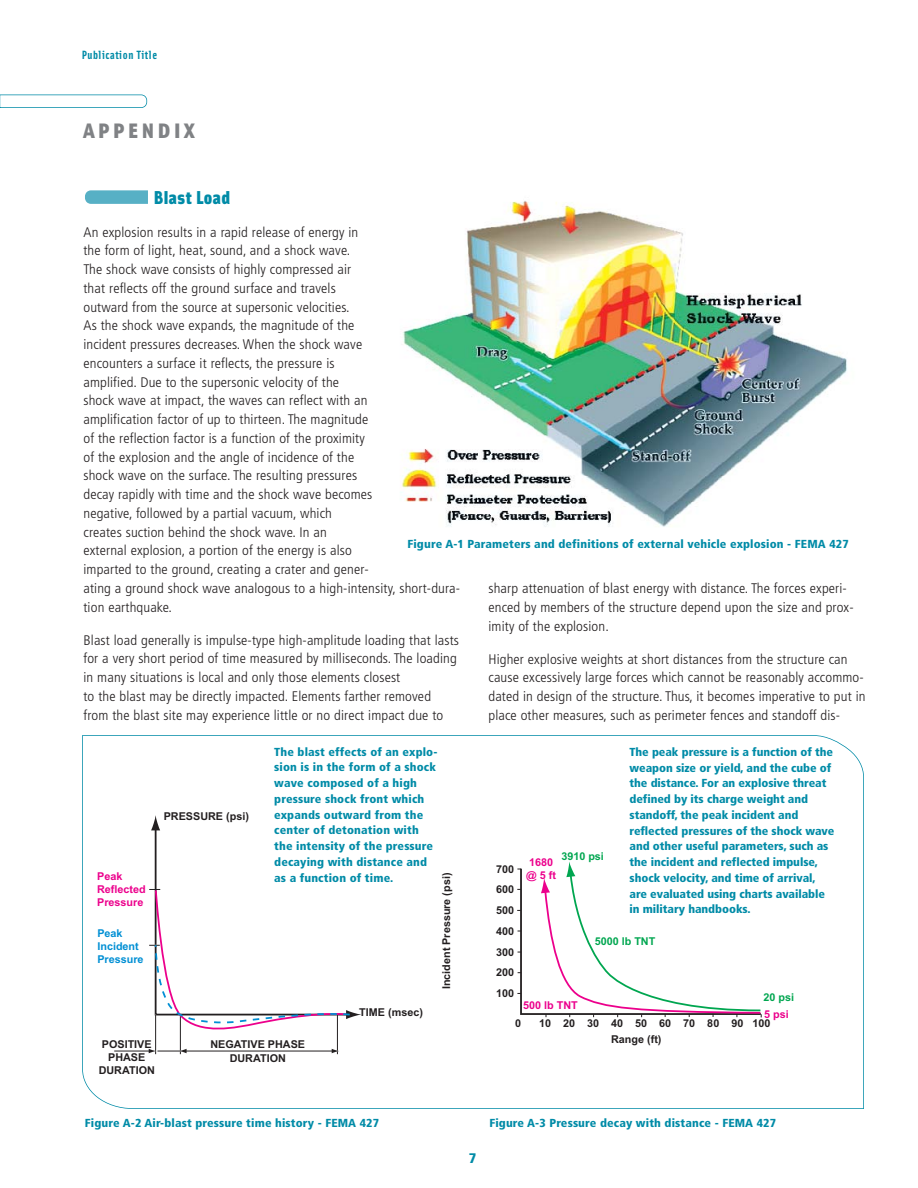
<style>
.page{position:relative;width:918px;height:1188px;background:#fff}
.page>*{position:absolute;margin:0;border:0;box-sizing:border-box;transform-origin:0 0}
.t1{font:900 21px "Solex";letter-spacing:.155em;color:#808285;scale:1.1 1}
.t2{font:900 18.75px "Solex";letter-spacing:.025em;color:#008ba7}
.t3{font:300 condensed 13.8px/18.8px "Frutiger";letter-spacing:.01em;color:#231f20;scale:1.05 1}
.t4{font:900 condensed 13.8px "Frutiger";color:#008ba7;scale:1.05 1}
.t5{font:700 12px "Solex";letter-spacing:.045em;color:#008ba7}
.t6{font:900 condensed 11.7px/15.8px "Frutiger";letter-spacing:-.005em;color:#008ba7;scale:1.05 1}
.t7{font:700 10.8px/20.7px "Arial";color:#231f20;text-align:center}
.t8{font:700 10.8px/13px "Arial";color:#ec008c}
.t9{font:700 10.8px "Arial";color:#00a650}
.t10{font:700 10.8px/13px "Arial";color:#008fd4}
</style>
<div class="page">
<svg style="left:82px;top:735px;width:782px;height:374px"></svg>
<svg style="left:85px;top:190px;width:63px;height:14px"></svg>
<svg style="left:141px;top:94px;width:6px;height:14px"></svg>
<img style="left:400px;top:201px;width:447px;height:326px">
<hr style="left:155px;top:1015px;width:1px;height:39px;background:#231f20">
<hr style="left:180px;top:1015px;width:1px;height:39px;background:#231f20">
<hr style="left:337px;top:1015px;width:1px;height:39px;background:#231f20">
<hr style="left:114px;top:1051px;width:36px;height:1px;background:#231f20">
<hr style="left:185px;top:1051px;width:148px;height:1px;background:#231f20">
<svg style="left:332px;top:1049px;width:7px;height:4px"></svg>
<svg style="left:149px;top:1049px;width:38px;height:4px"></svg>
<svg style="left:149px;top:815px;width:212px;height:221px"></svg>
<svg style="left:517px;top:862px;width:246px;height:155px"></svg>
<p class="t5" style="left:82px;top:50px;width:77px">Publication Title</p>
<h1 class="t1" style="left:83px;top:122px;width:102px">APPENDIX</h1>
<h2 class="t2" style="left:154px;top:190px;width:78px">Blast Load</h2>
<p class="t3" style="left:83px;top:224px;width:360px">An explosion results in a rapid release of energy in<br>the form of light, heat, sound, and a shock wave.<br>The shock wave consists of highly compressed air<br>that reflects off the ground surface and travels<br>outward from the source at supersonic velocities.<br>As the shock wave expands, the magnitude of the<br>incident pressures decreases. When the shock wave<br>encounters a surface it reflects, the pressure is<br>amplified. Due to the supersonic velocity of the<br>shock wave at impact, the waves can reflect with an<br>amplification factor of up to thirteen. The magnitude<br>of the reflection factor is a function of the proximity<br>of the explosion and the angle of incidence of the<br>shock wave on the surface. The resulting pressures<br>decay rapidly with time and the shock wave becomes<br>negative, followed by a partial vacuum, which<br>creates suction behind the shock wave. In an<br>external explosion, a portion of the energy is also<br>imparted to the ground, creating a crater and gener-<br>ating a ground shock wave analogous to a high-intensity, short-dura&shy;tion earthquake.</p>
<p class="t3" style="left:83px;top:631px;width:359px">Blast load generally is impulse-type high-amplitude loading that lasts for a very short period of time measured by milliseconds. The loading in many situations is local and only those elements closest<br>to the blast may be directly impacted. Elements farther removed from the blast site may experience little or no direct impact due to</p>
<p class="t6" style="left:407px;top:537px;width:422px">Figure A-1 Parameters and definitions of external vehicle explosion - FEMA 427</p>
<p class="t3" style="left:488px;top:580px;width:349px">sharp attenuation of blast energy with distance. The forces experi&shy;enced by members of the structure depend upon the size and prox&shy;imity of the explosion.</p>
<p class="t3" style="left:488px;top:651px;width:361px">Higher explosive weights at short distances from the structure can cause excessively large forces which cannot be reasonably accommo&shy;dated in design of the structure. Thus, it becomes imperative to put in place other measures, such as perimeter fences and standoff dis-</p>
<p class="t7" style="left:164px;top:807px;width:87px">PRESSURE (psi)</p>
<p class="t8" style="left:97px;top:871px;width:50px">Peak<br>Reflected<br>Pressure</p>
<p class="t10" style="left:97px;top:928px;width:48px">Peak<br>Incident<br>Pressure</p>
<p class="t6" style="left:274px;top:745px;width:157px">The blast effects of an explo&shy;sion is in the form of a shock wave composed of a high pressure shock front which expands outward from the center of detonation with the intensity of the pressure decaying with distance and as a function of time.</p>
<p class="t7" style="left:437px;top:989px;width:118px;rotate:-90deg">Incident Pressure (psi)</p>
<p class="t7" style="left:359px;top:1003px;width:65px">TIME (msec)</p>
<p class="t7" style="left:99px;top:1039px;width:58px;line-height:13px">POSITIVE<br>PHASE<br>DURATION</p>
<p class="t7" style="left:210px;top:1039px;width:96px;line-height:13px">NEGATIVE PHASE<br>DURATION</p>
<p class="t6" style="left:630px;top:745px;width:197px">The peak pressure is a function of the weapon size or yield, and the cube of the distance. For an explosive threat defined by its charge weight and standoff, the peak incident and reflected pressures of the shock wave and other useful parameters, such as the incident and reflected impulse, shock velocity, and time of arrival, are evaluated using charts available in military handbooks.</p>
<p class="t9" style="left:561px;top:853px;width:44px">3910 psi</p>
<p class="t8" style="left:526px;top:856px;width:31px">1680 @ 5 ft</p>
<p class="t7" style="left:496px;top:860px;width:20px;text-align:justify">700<br>600<br>500<br>400<br>300<br>200<br>100</p>
<p class="t9" style="left:595px;top:937px;width:62px">5000 lb TNT</p>
<p class="t9" style="left:764px;top:993px;width:32px">20 psi</p>
<p class="t8" style="left:764px;top:1008px;width:26px">5 psi</p>
<p class="t8" style="left:523px;top:1000px;width:56px">500 lb TNT</p>
<p class="t7" style="left:515px;top:1014px;width:8px">0</p>
<p class="t7" style="left:539px;top:1014px;width:233px">10 20 30 40 50 60 70 80 90 100</p>
<p class="t7" style="left:611px;top:1030px;width:52px">Range (ft)</p>
<p class="t6" style="left:85px;top:1116px;width:282px">Figure A-2 Air-blast pressure time history - FEMA 427</p>
<p class="t4" style="left:469px;top:1153px;width:9px">7</p>
<p class="t6" style="left:489px;top:1116px;width:275px">Figure A-3 Pressure decay with distance - FEMA 427</p>
</div>
